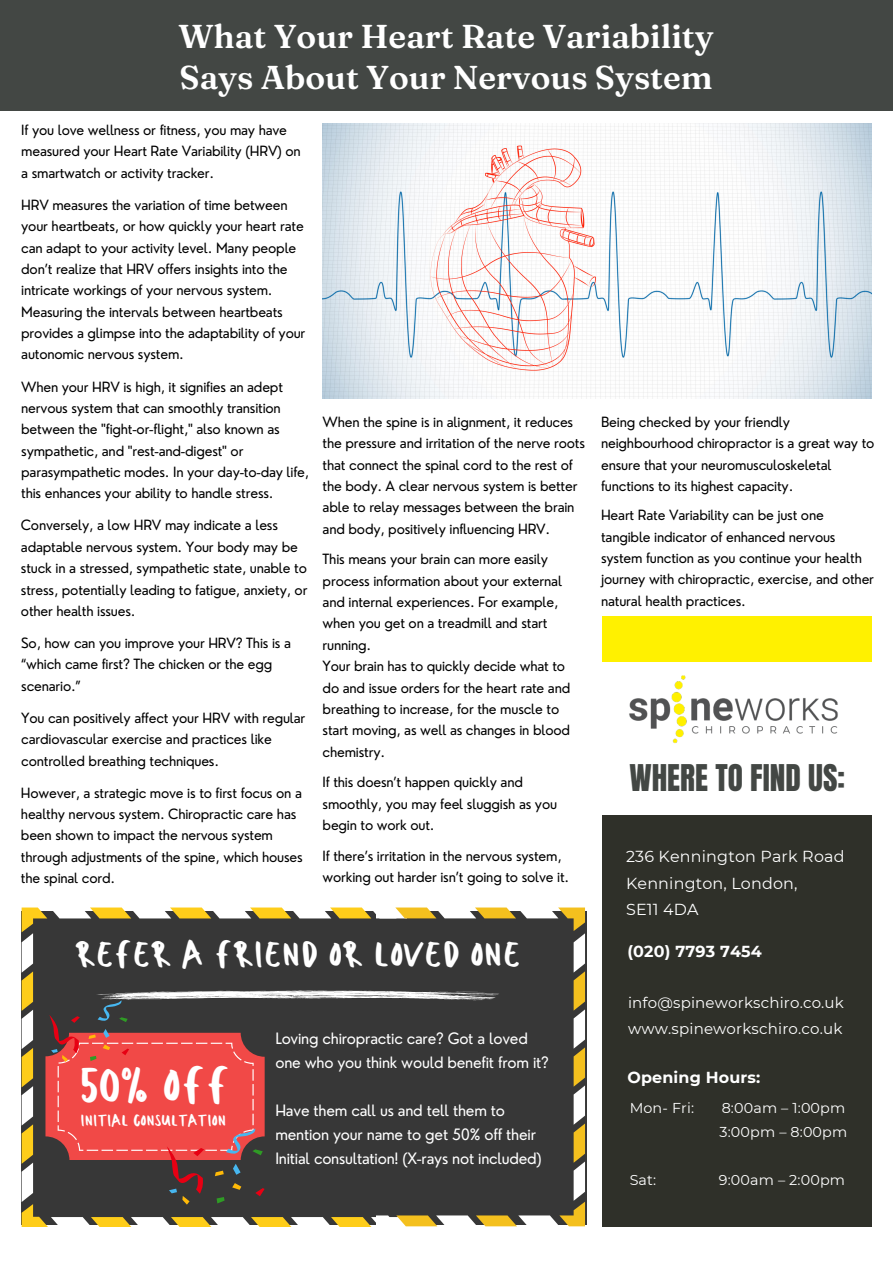
<style>
.page{position:relative;width:893px;height:1264px;background:#fff}
.page>*{position:absolute;margin:0;border:0;box-sizing:border-box;transform-origin:0 0}
.t1{font:48.3px "Sweet Belly Sans";color:#fff}
.t2{font:35.7px "Sweet Belly Sans";color:#fff}
.t3{font:600 33px/41.2px "Fraunces 9 pt";color:#fff}
.t4{font:31.35px "Anton";color:#434744}
.t5{font:16.05px "Sweet Belly Sans";color:#fff}
.t6{font:15.9px/26.5px "Montserrat";letter-spacing:.01em;color:#fff}
.t7{font:700 15.9px "Montserrat";letter-spacing:.01em;color:#fff}
.t8{font:15.3px/24px "Nourd";letter-spacing:-.015em;color:#fff}
.t9{font:15px/26.2px "Montserrat";letter-spacing:.01em;color:#fff}
.t10{font:14.25px "Montserrat";letter-spacing:.01em;color:#fff}
.t11{font:13.8px/21.3px "Nourd";letter-spacing:-.015em;color:#000}
</style>
<div class="page">
<div style="left:0;top:0;width:892px;height:111px;background:#434744"></div>
<img style="left:322px;top:123px;width:549px;height:276px">
<div style="left:602px;top:616px;width:270px;height:46px;background:#fff100"></div>
<div style="left:602px;top:815px;width:270px;height:411px;background:#2f3029"></div>
<img style="left:629px;top:675px;width:209px;height:69px">
<svg style="left:22px;top:907px;width:563px;height:318px;background:#654b44"></svg>
<p class="t3" style="left:178px;top:15px;width:537px">What Your Heart Rate Variability<br>Says About Your Nervous System</p>
<p class="t11" style="left:21px;top:119px;width:281px">If you love wellness or fitness, you may have measured your Heart Rate Variability (HRV) on a smartwatch or activity tracker.</p>
<p class="t11" style="left:21px;top:194px;width:286px">HRV measures the variation of time between your heartbeats, or how quickly your heart rate can adapt to your activity level. Many people don’t realize that HRV offers insights into the intricate workings of your nervous system.<br>Measuring the intervals between heartbeats provides a glimpse into the adaptability of your autonomic nervous system.</p>
<p class="t11" style="left:21px;top:376px;width:289px">When your HRV is high, it signifies an adept nervous system that can smoothly transition between the "fight-or-flight," also known as sympathetic, and "rest-and-digest" or parasympathetic modes. In your day-to-day life, this enhances your ability to handle stress.</p>
<p class="t11" style="left:21px;top:514px;width:288px">Conversely, a low HRV may indicate a less adaptable nervous system. Your body may be stuck in a stressed, sympathetic state, unable to stress, potentially leading to fatigue, anxiety, or other health issues.</p>
<p class="t11" style="left:21px;top:632px;width:271px">So, how can you improve your HRV? This is a “which came first? The chicken or the egg scenario.”</p>
<p class="t11" style="left:21px;top:707px;width:286px">You can positively affect your HRV with regular cardiovascular exercise and practices like controlled breathing techniques.</p>
<p class="t11" style="left:21px;top:781px;width:283px">However, a strategic move is to first focus on a healthy nervous system. Chiropractic care has been shown to impact the nervous system through adjustments of the spine, which houses the spinal cord.</p>
<p class="t11" style="left:322px;top:411px;width:264px">When the spine is in alignment, it reduces the pressure and irritation of the nerve roots that connect the spinal cord to the rest of the body. A clear nervous system is better able to relay messages between the brain and body, positively influencing HRV.</p>
<p class="t11" style="left:322px;top:548px;width:241px">This means your brain can more easily process information about your external and internal experiences. For example, when you get on a treadmill and start running.</p>
<p class="t11" style="left:322px;top:655px;width:249px">Your brain has to quickly decide what to do and issue orders for the heart rate and breathing to increase, for the muscle to start moving, as well as changes in blood chemistry.</p>
<p class="t11" style="left:601px;top:411px;width:275px">Being checked by your friendly neighbourhood chiropractor is a great way to ensure that your neuromusculoskeletal functions to its highest capacity.</p>
<p class="t11" style="left:601px;top:504px;width:274px">Heart Rate Variability can be just one tangible indicator of enhanced nervous system function as you continue your health journey with chiropractic, exercise, and other natural health practices.</p>
<h5 class="t4" style="left:629px;top:755px;width:217px">WHERE TO FIND US:</h5>
<h4 class="t11" style="left:322px;top:771px;width:236px">If this doesn’t happen quickly and smoothly, you may feel sluggish as you begin to work out.</h4>
<p class="t11" style="left:322px;top:845px;width:248px">If there’s irritation in the nervous system, working out harder isn’t going to solve it.</p>
<h5 class="t6" style="left:626px;top:843px;width:220px">236 Kennington Park Road<br>Kennington, London,<br>SE11 4DA</h5>
<p class="t2" style="left:75px;top:933px;width:447px">REFER A FRIEND OR LOVED ONE</p>
<p class="t1" style="left:80px;top:1056px;width:151px">50% OFF</p>
<h3 class="t5" style="left:80px;top:1111px;width:147px">INITIAL CONSULTATION</h3>
<p class="t8" style="left:275px;top:1026px;width:275px">Loving chiropractic care? Got a loved one who you think would benefit from it?</p>
<p class="t8" style="left:275px;top:1098px;width:268px">Have them call us and tell them to mention your name to get 50% off their<br>Initial consultation! (X-rays not included)</p>
<p class="t7" style="left:627px;top:941px;width:136px">(020) 7793 7454</p>
<p class="t9" style="left:628px;top:989px;width:217px">info@spineworkschiro.co.uk www.spineworkschiro.co.uk</p>
<h6 class="t7" style="left:627px;top:1068px;width:134px">Opening Hours:</h6>
<h6 class="t10" style="left:629px;top:1099px;width:66px">Mon- Fri:</h6>
<h6 class="t10" style="left:721px;top:1099px;width:125px">8:00am – 1:00pm</h6>
<p class="t10" style="left:719px;top:1123px;width:129px">3:00pm – 8:00pm</p>
<p class="t10" style="left:629px;top:1170px;width:28px">Sat:</p>
<p class="t10" style="left:718px;top:1170px;width:128px">9:00am – 2:00pm</p>
</div>
